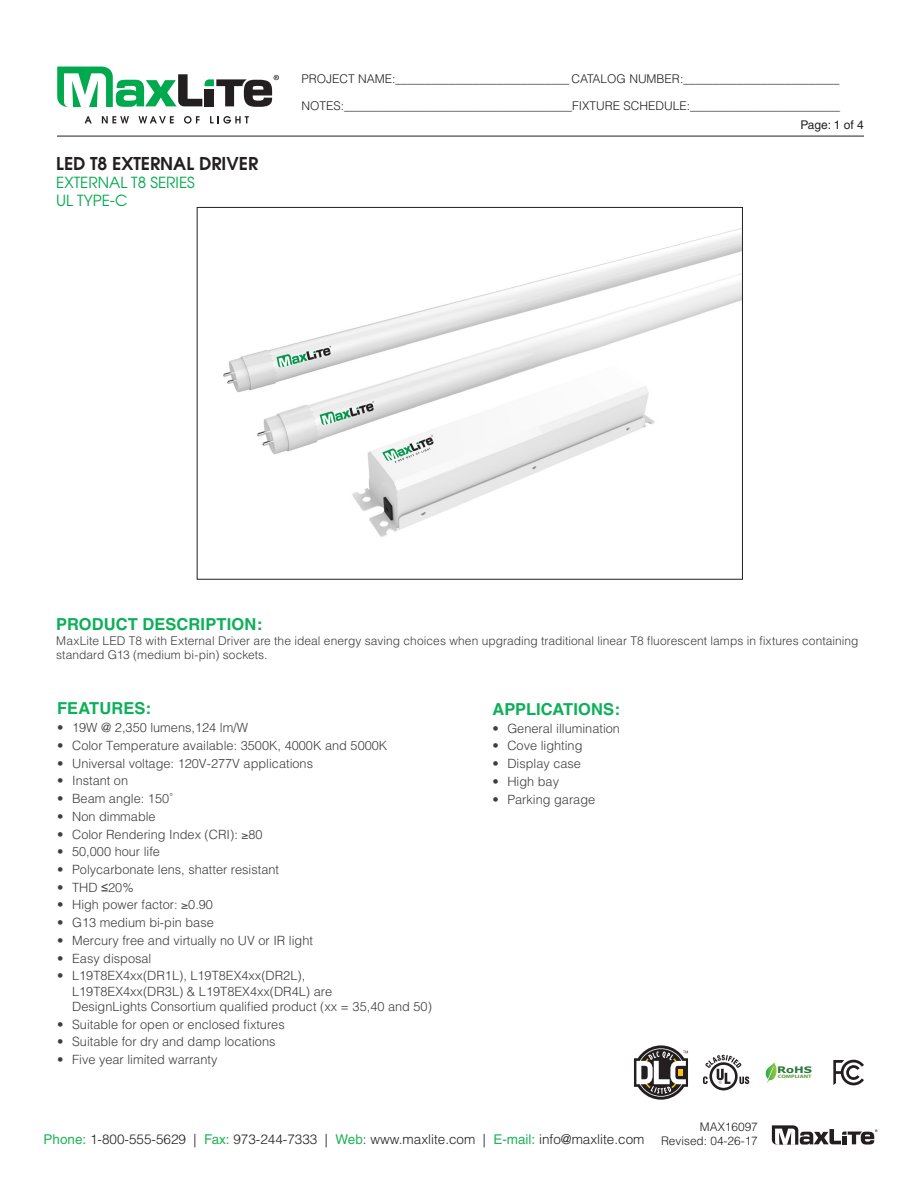
<style>
.page{position:relative;width:918px;height:1188px;background:#fff}
.page>*{position:absolute;margin:0;border:0;box-sizing:border-box;transform-origin:0 0}
.t1{font:600 17.7px "Avant Garde";color:#231f20}
.t2{font:700 16.5px "Helvetica";letter-spacing:.005em;color:#0daf5a}
.t3{font:15.3px "Avant Garde";color:#00a94e}
.t4{font:300 13.5px "Helvetica";color:#231f20}
.t5{font:300 12.75px/15.3px "Helvetica";color:#3e3e3f}
.t6{font:300 12px "Helvetica";color:#231f20}
.t7{font:300 12px/14.4px "Helvetica";letter-spacing:.005em;color:#3e3e3f}
.t8{font:12px "Helvetica";color:#231f20}
.t9{font:300 11.85px/14.2px "Helvetica";color:#231f20;text-align:right}
.t10{font:700 9px "Verdana";color:#2d7739;scale:1.28 1}
.t11{font:700 4.95px "Myriad";color:#5a9a41;scale:1.28 1}
.s1{font-family:"Arial";font-weight:400}
.s2{font-weight:400;color:#21b259}
</style>
<div class="page">
<hr style="left:57px;top:136px;width:807px;height:1px;background:#231f20">
<svg style="left:772px;top:1125px;width:106px;height:20px"></svg>
<svg style="left:85px;top:116px;width:7px;height:7px"></svg>
<svg style="left:102px;top:116px;width:27px;height:7px"></svg>
<svg style="left:139px;top:116px;width:35px;height:7px"></svg>
<svg style="left:184px;top:116px;width:16px;height:8px"></svg>
<svg style="left:210px;top:116px;width:39px;height:8px"></svg>
<svg style="left:57px;top:67px;width:222px;height:40px"></svg>
<svg style="left:765px;top:1063px;width:12px;height:20px"></svg>
<svg style="left:634px;top:1045px;width:54px;height:55px"></svg>
<svg style="left:709px;top:1062px;width:29px;height:28px"></svg>
<svg style="left:712px;top:1065px;width:23px;height:23px"></svg>
<svg style="left:703px;top:1055px;width:46px;height:29px"></svg>
<img style="left:223px;top:228px;width:518px;height:309px">
<svg style="left:833px;top:1060px;width:31px;height:25px"></svg>
<p class="t6" style="left:301px;top:71px;width:539px">PROJECT NAME:_____________________________ CATALOG NUMBER:__________________________</p>
<p class="t6" style="left:301px;top:98px;width:540px">NOTES:______________________________________FIXTURE SCHEDULE:_________________________</p>
<p class="t1" style="left:56px;top:152px;width:204px">LED T8 EXTERNAL DRIVER</p>
<p class="t3" style="left:56px;top:173px;width:140px">EXTERNAL T8 SERIES</p>
<p class="t3" style="left:56px;top:191px;width:73px">UL TYPE-C</p>
<p class="t8" style="left:800px;top:118px;width:65px">Page: 1 of 4</p>
<p class="t2" style="left:56px;top:615px;width:208px">PRODUCT DESCRIPTION:</p>
<p class="t7" style="left:56px;top:633px;width:804px">MaxLite LED T8 with External Driver are the ideal energy saving choices when upgrading traditional linear T8 fluorescent lamps in fixtures containing standard G13 (medium bi-pin) sockets.</p>
<p class="t2" style="left:57px;top:699px;width:96px">FEATURES:</p>
<p class="t5" style="left:57px;top:720px;width:192px">• 19W @ 2,350 lumens,124 lm/W</p>
<p class="t5" style="left:57px;top:738px;width:332px">• Color Temperature available: 3500K, 4000K and 5000K</p>
<p class="t5" style="left:57px;top:755px;width:257px">• Universal voltage: 120V-277V applications</p>
<p class="t5" style="left:57px;top:773px;width:72px">• Instant on</p>
<p class="t5" style="left:57px;top:791px;width:118px">• Beam angle: 150˚</p>
<p class="t5" style="left:57px;top:809px;width:100px">• Non dimmable</p>
<p class="t5" style="left:57px;top:826px;width:207px">• Color Rendering Index (CRI): ≥80</p>
<p class="t5" style="left:57px;top:844px;width:104px">• 50,000 hour life</p>
<p class="t5" style="left:57px;top:862px;width:223px">• Polycarbonate lens, shatter resistant</p>
<p class="t5" style="left:57px;top:879px;width:78px">• THD <span class="s1">≤</span>20%</p>
<p class="t5" style="left:57px;top:897px;width:157px">• High power factor: ≥0.90</p>
<p class="t5" style="left:57px;top:915px;width:158px">• G13 medium bi-pin base</p>
<p class="t5" style="left:57px;top:933px;width:257px">• Mercury free and virtually no UV or IR light</p>
<p class="t5" style="left:57px;top:950px;width:96px">• Easy disposal</p>
<p class="t5" style="left:72px;top:968px;width:361px;text-indent:-15px">• L19T8EX4xx(DR1L), L19T8EX4xx(DR2L),<br>L19T8EX4xx(DR3L) &amp; L19T8EX4xx(DR4L) are<br>DesignLights Consortium qualified product (xx = 35,40 and 50)</p>
<p class="t5" style="left:57px;top:1016px;width:229px">• Suitable for open or enclosed fixtures</p>
<p class="t5" style="left:57px;top:1034px;width:220px">• Suitable for dry and damp locations</p>
<p class="t5" style="left:57px;top:1052px;width:162px">• Five year limited warranty</p>
<p class="t2" style="left:492px;top:699px;width:129px">APPLICATIONS:</p>
<p class="t5" style="left:492px;top:720px;width:129px">• General illumination</p>
<p class="t5" style="left:492px;top:738px;width:92px">• Cove lighting</p>
<p class="t5" style="left:492px;top:756px;width:90px">• Display case</p>
<p class="t5" style="left:492px;top:774px;width:68px">• High bay</p>
<p class="t5" style="left:492px;top:791px;width:104px">• Parking garage</p>
<p class="t4" style="left:44px;top:1131px;width:602px"><span class="s2">Phone:</span> 1-800-555-5629 | <span class="s2">Fax:</span> 973-244-7333 | <span class="s2">Web</span>: www.maxlite.com | <span class="s2">E-mail:</span> info@maxlite.com</p>
<p class="t9" style="left:661px;top:1119px;width:98px">MAX16097<br>Revised: 04-26-17</p>
<p class="t10" style="left:777px;top:1064px;width:29px">RoHS</p>
<p class="t11" style="left:778px;top:1074px;width:28px">COMPLIANT</p>
</div>
